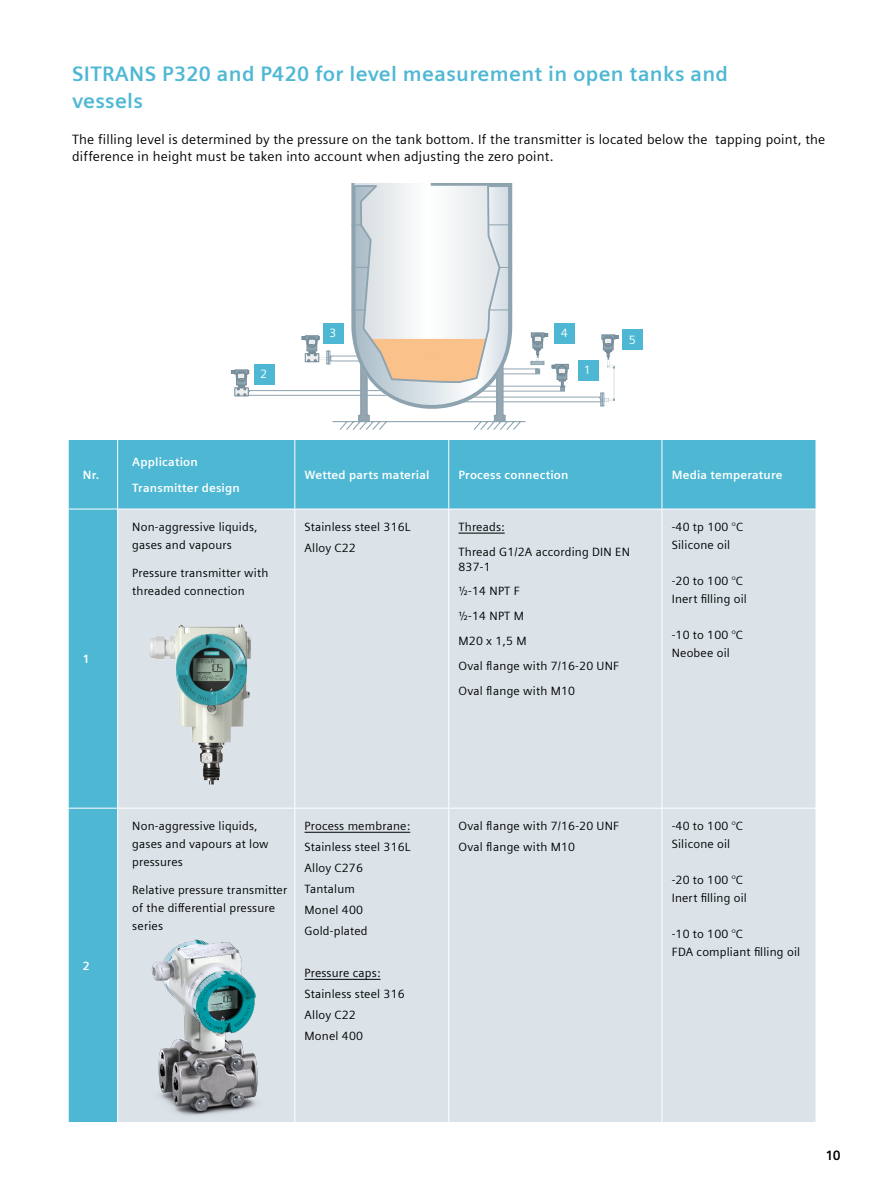
<style>
.page{position:relative;width:893px;height:1191px;background:#fff}
.page>*{position:absolute;margin:0;border:0;box-sizing:border-box;transform-origin:0 0}
.t1{font:700 21px/27px "Siemens Sans";letter-spacing:.015em;color:#4eb8d4}
.t2{font:13.5px/17px "Siemens Sans";letter-spacing:.015em;color:#000}
.t3{font:700 13.5px "Siemens Sans";color:#000}
.t4{font:12px/18px "Siemens Sans";letter-spacing:.015em;color:#000}
.t5{font:700 12px/25.3px "Siemens Sans";letter-spacing:.015em;color:#fff}
.t6{font:12px "Siemens Sans";color:#fff}
</style>
<div class="page">
<div style="left:69px;top:440px;width:48px;height:682px;background:#4eb8d4"></div>
<div style="left:118px;top:440px;width:698px;height:68px;background:#4eb8d4"></div>
<div style="left:118px;top:509px;width:698px;height:298px;background:#dbe3e8"></div>
<div style="left:118px;top:809px;width:698px;height:313px;background:#dbe3e8"></div>
<hr style="left:294px;top:440px;width:1px;height:68px;background:#fff">
<hr style="left:448px;top:440px;width:1px;height:68px;background:#fff">
<hr style="left:661px;top:440px;width:1px;height:68px;background:#fff">
<hr style="left:294px;top:509px;width:1px;height:298px;background:#fff">
<hr style="left:448px;top:509px;width:1px;height:298px;background:#fff">
<hr style="left:661px;top:509px;width:1px;height:298px;background:#fff">
<hr style="left:294px;top:808px;width:1px;height:314px;background:#fff">
<hr style="left:448px;top:808px;width:1px;height:314px;background:#fff">
<hr style="left:661px;top:808px;width:1px;height:314px;background:#fff">
<hr style="left:68px;top:508px;width:50px;height:1px;background:#fff">
<hr style="left:68px;top:807px;width:50px;height:1px;background:#fff">
<hr style="left:458px;top:533px;width:47px;height:1px;background:#000">
<hr style="left:305px;top:832px;width:105px;height:1px;background:#000">
<hr style="left:305px;top:979px;width:75px;height:1px;background:#000">
<div style="left:622px;top:330px;width:21px;height:20px;background:#4eb8d4"></div>
<img style="left:149px;top:624px;width:93px;height:58px">
<svg style="left:231px;top:183px;width:388px;height:247px"></svg>
<img style="left:113px;top:905px;width:189px;height:218px">
<h1 class="t1" style="left:72px;top:60px;width:658px">SITRANS P320 and P420 for level measurement in open tanks and vessels</h1>
<p class="t2" style="left:72px;top:130px;width:755px">The filling level is determined by the pressure on the tank bottom. If the transmitter is located below the tapping point, the difference in height must be taken into account when adjusting the zero point.</p>
<p class="t5" style="left:83px;top:461px;width:18px">Nr.</p>
<p class="t5" style="left:83px;top:645px;width:8px">1</p>
<p class="t6" style="left:261px;top:365px;width:8px">2</p>
<p class="t5" style="left:132px;top:448px;width:109px">Application<br>Transmitter design</p>
<p class="t4" style="left:132px;top:517px;width:127px">Non-aggressive liquids, gases and vapours</p>
<p class="t4" style="left:132px;top:563px;width:138px">Pressure transmitter with threaded connection</p>
<p class="t6" style="left:330px;top:324px;width:8px">3</p>
<p class="t6" style="left:561px;top:324px;width:8px">4</p>
<p class="t6" style="left:585px;top:361px;width:7px">1</p>
<p class="t6" style="left:629px;top:331px;width:8px">5</p>
<p class="t5" style="left:305px;top:461px;width:127px">Wetted parts material</p>
<p class="t5" style="left:458px;top:461px;width:112px">Process connection</p>
<p class="t5" style="left:672px;top:461px;width:112px">Media temperature</p>
<p class="t4" style="left:305px;top:515px;width:107px;line-height:21px">Stainless steel 316L<br>Alloy C22</p>
<p class="t4" style="left:458px;top:513px;width:173px;line-height:24.8px">Threads:<br>Thread G1/2A according DIN EN</p>
<p class="t4" style="left:458px;top:553px;width:162px;line-height:24.8px">837-1<br>½-14 NPT F<br>½-14 NPT M<br>M20 x 1,5 M<br>Oval flange with 7/16-20 UNF<br>Oval flange with M10</p>
<p class="t4" style="left:672px;top:517px;width:73px">-40 tp 100 °C<br>Silicone oil</p>
<p class="t4" style="left:672px;top:571px;width:77px">-20 to 100 °C<br>Inert filling oil</p>
<p class="t4" style="left:672px;top:625px;width:73px">-10 to 100 °C<br>Neobee oil</p>
<p class="t5" style="left:83px;top:952px;width:8px">2</p>
<p class="t4" style="left:132px;top:816px;width:138px">Non-aggressive liquids, gases and vapours at low pressures</p>
<p class="t4" style="left:132px;top:880px;width:157px">Relative pressure transmitter of the differential pressure series</p>
<p class="t4" style="left:305px;top:814px;width:107px;line-height:21px">Process membrane:<br>Stainless steel 316L<br>Alloy C276<br>Tantalum<br>Monel 400<br>Gold-plated</p>
<p class="t4" style="left:305px;top:961px;width:102px;line-height:21px">Pressure caps:<br>Stainless steel 316<br>Alloy C22<br>Monel 400</p>
<p class="t4" style="left:458px;top:814px;width:162px;line-height:21px">Oval flange with 7/16-20 UNF<br>Oval flange with M10</p>
<p class="t4" style="left:672px;top:816px;width:73px">-40 to 100 °C<br>Silicone oil</p>
<p class="t4" style="left:672px;top:870px;width:77px">-20 to 100 °C<br>Inert filling oil</p>
<p class="t4" style="left:672px;top:924px;width:130px">-10 to 100 °C<br>FDA compliant filling oil</p>
<p class="t3" style="left:826px;top:1145px;width:16px">10</p>
</div>
